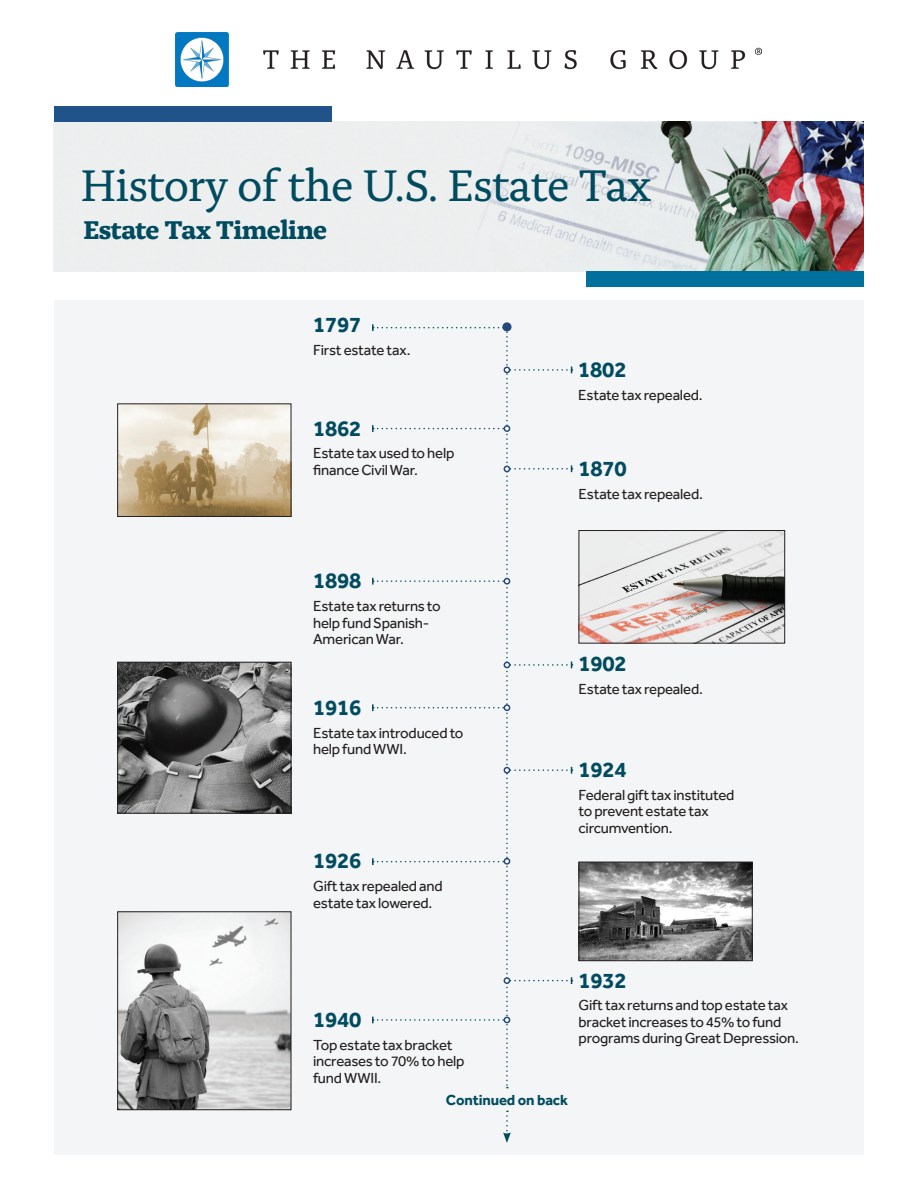
<style>
.page{position:relative;width:918px;height:1188px;background:#fff}
.page>*{position:absolute;margin:0;border:0;box-sizing:border-box;transform-origin:0 0}
.t1{font:46.5px "Alda Pro";letter-spacing:-.025em;color:#004b5f}
.Paragraph_Intro{font:700 27px "Alda Pro";letter-spacing:-.025em;color:#004b5f}
.Body_Text_11_12{font:700 22.5px "Effra Pro";letter-spacing:-.01em;color:#004b5f}
.Chart_body_effra_lig{font:15px/16.5px "Effra Pro";letter-spacing:-.015em;color:#231f20}
.Body_Text_11_12-2{font:700 15px "Effra Pro";letter-spacing:-.01em;color:#004b5f}
</style>
<div class="page">
<img style="left:54px;top:122px;width:810px;height:149px">
<div style="left:55px;top:106px;width:277px;height:16px;background:#1f538a"></div>
<div style="left:587px;top:272px;width:277px;height:15px;background:#00719c"></div>
<div style="left:54px;top:301px;width:810px;height:854px;background:#f4f5f6"></div>
<img style="left:119px;top:664px;width:170px;height:148px">
<div style="left:117px;top:662px;width:174px;height:152px;border:1px solid #231f20"></div>
<img style="left:119px;top:913px;width:170px;height:195px">
<div style="left:117px;top:911px;width:174px;height:199px;border:1px solid #231f20"></div>
<img style="left:581px;top:864px;width:170px;height:95px">
<div style="left:579px;top:862px;width:174px;height:99px;border:1px solid #231f20"></div>
<img style="left:119px;top:405px;width:170px;height:110px">
<div style="left:117px;top:403px;width:174px;height:114px;border:1px solid #231f20"></div>
<img style="left:581px;top:532px;width:202px;height:110px">
<div style="left:579px;top:530px;width:206px;height:114px;border:1px solid #231f20"></div>
<svg style="left:502px;top:322px;width:10px;height:9px"></svg>
<svg style="left:372px;top:324px;width:201px;height:764px"></svg>
<svg style="left:503px;top:1111px;width:8px;height:32px"></svg>
<img style="left:175px;top:33px;width:587px;height:54px">
<p class="t1" style="left:81px;top:151px;width:573px">History of the U.S. Estate Tax</p>
<p class="Paragraph_Intro" style="left:84px;top:209px;width:245px">Estate Tax Timeline</p>
<p class="Body_Text_11_12" style="left:313px;top:311px;width:50px">1797</p>
<p class="Chart_body_effra_lig" style="left:313px;top:341px;width:99px">First estate tax.</p>
<p class="Body_Text_11_12" style="left:313px;top:414px;width:50px">1862</p>
<p class="Chart_body_effra_lig" style="left:313px;top:445px;width:143px">Estate tax used to help finance Civil War.</p>
<p class="Body_Text_11_12" style="left:578px;top:356px;width:50px">1802</p>
<p class="Chart_body_effra_lig" style="left:578px;top:386px;width:126px">Estate tax repealed.</p>
<p class="Body_Text_11_12" style="left:579px;top:455px;width:50px">1870</p>
<p class="Chart_body_effra_lig" style="left:579px;top:485px;width:126px">Estate tax repealed.</p>
<p class="Body_Text_11_12" style="left:313px;top:567px;width:50px">1898</p>
<p class="Chart_body_effra_lig" style="left:313px;top:598px;width:129px">Estate tax returns to help fund Spanish-<br>American War.</p>
<p class="Body_Text_11_12" style="left:313px;top:694px;width:50px">1916</p>
<p class="Chart_body_effra_lig" style="left:313px;top:724px;width:152px">Estate tax introduced to help fund WWI.</p>
<p class="Body_Text_11_12" style="left:313px;top:847px;width:50px">1926</p>
<p class="Chart_body_effra_lig" style="left:313px;top:878px;width:131px">Gift tax repealed and estate tax lowered.</p>
<p class="Body_Text_11_12" style="left:579px;top:650px;width:50px">1902</p>
<p class="Chart_body_effra_lig" style="left:579px;top:680px;width:126px">Estate tax repealed.</p>
<p class="Body_Text_11_12" style="left:579px;top:755px;width:50px">1924</p>
<p class="Chart_body_effra_lig" style="left:579px;top:786px;width:157px">Federal gift tax instituted to prevent estate tax circumvention.</p>
<p class="Body_Text_11_12" style="left:313px;top:1005px;width:50px">1940</p>
<p class="Chart_body_effra_lig" style="left:313px;top:1036px;width:153px">Top estate tax bracket increases to 70% to help fund WWII.</p>
<p class="Body_Text_11_12-2" style="left:446px;top:1091px;width:124px">Continued on back</p>
<p class="Body_Text_11_12" style="left:579px;top:966px;width:50px">1932</p>
<p class="Chart_body_effra_lig" style="left:579px;top:997px;width:222px">Gift tax returns and top estate tax bracket increases to 45% to fund programs during Great Depression.</p>
</div>
